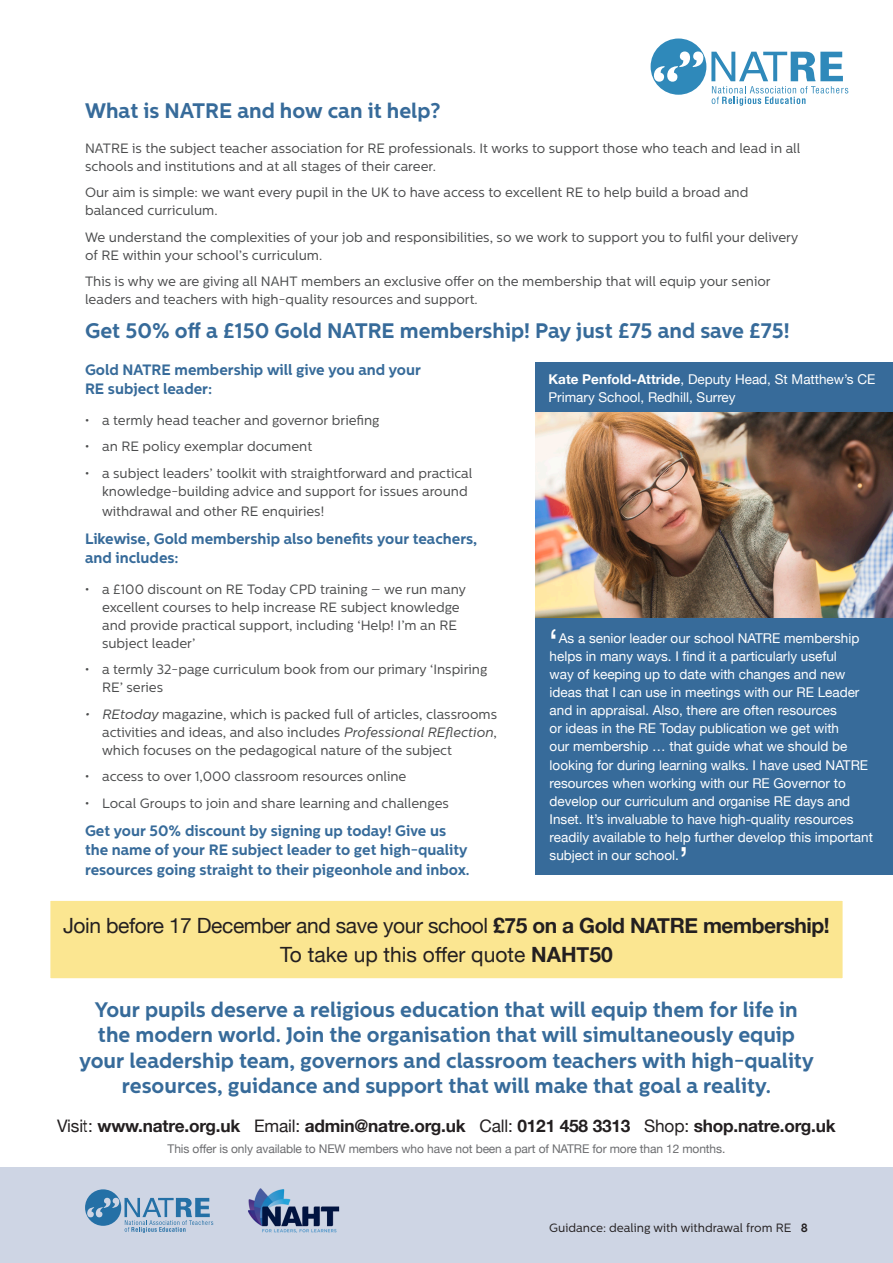
<style>
.page{position:relative;width:893px;height:1263px;background:#fff}
.page>*{position:absolute;margin:0;border:0;box-sizing:border-box;transform-origin:0 0}
.t1{font:36px "Helvetica Neue";color:#fff}
.Heading_1{font:700 21px/25.2px "Centrale Sans";color:#376b9a;text-align:center}
.t2{font:21px "Helvetica Neue";letter-spacing:-.02em;color:#231f20}
.t3{font:21px "Helvetica Neue";color:#231f20}
.t4{font:700 17.25px "Helvetica Neue";letter-spacing:-.01em;color:#231f20}
.t5{font:700 15px/19.5px "Centrale Sans";color:#376b9a}
.t6{font:13.5px/18px "Centrale Sans";color:#4b4c4d}
.t7{font:13.5px/18px "Helvetica Neue";color:#fff}
.t8{font:12px "Helvetica Neue";letter-spacing:-.01em;color:#6c6d70}
.t9{font:12px "Centrale Sans";color:#231f20}
.s1{font-style:italic}
.s2{font-weight:700}
.s3{font-weight:400}
</style>
<div class="page">
<div style="left:651px;top:39px;width:55px;height:56px;background:#2f89ba;border-radius:50%"></div>
<svg style="left:711px;top:52px;width:137px;height:54px"></svg>
<svg style="left:654px;top:52px;width:49px;height:30px"></svg>
<div style="left:47px;top:898px;width:799px;height:83px;background:#fbe691;border:3px solid #fff"></div>
<img style="left:536px;top:412px;width:357px;height:206px">
<div style="left:536px;top:618px;width:357px;height:257px;background:#376b9a"></div>
<div style="left:536px;top:362px;width:357px;height:50px;background:#376b9a"></div>
<div style="left:0;top:1167px;width:893px;height:96px;background:#ced5e4"></div>
<img style="left:248px;top:1188px;width:92px;height:45px">
<svg style="left:85px;top:1189px;width:36px;height:37px"></svg>
<svg style="left:125px;top:1198px;width:88px;height:35px"></svg>
<svg style="left:87px;top:1198px;width:32px;height:19px"></svg>
<p class="Heading_1" style="left:85px;top:98px;width:357px">What is NATRE and how can it help?</p>
<p class="t6" style="left:85px;top:139px;width:717px">NATRE is the subject teacher association for RE professionals. It works to support those who teach and lead in all schools and institutions and at all stages of their career.</p>
<p class="t6" style="left:85px;top:184px;width:665px">Our aim is simple: we want every pupil in the UK to have access to excellent RE to help build a broad and balanced curriculum.</p>
<p class="t6" style="left:85px;top:228px;width:715px">We understand the complexities of your job and responsibilities, so we work to support you to fulfil your delivery of RE within your school’s curriculum.</p>
<p class="t6" style="left:85px;top:273px;width:687px">This is why we are giving all NAHT members an exclusive offer on the membership that will equip your senior leaders and teachers with high-quality resources and support.</p>
<p class="Heading_1" style="left:85px;top:318px;width:706px">Get 50% off a £150 Gold NATRE membership! Pay just £75 and save £75!</p>
<p class="t5" style="left:85px;top:359px;width:337px">Gold NATRE membership will give you and your<br>RE subject leader:</p>
<p class="t6" style="left:85px;top:411px;width:296px">• a termly head teacher and governor briefing</p>
<p class="t6" style="left:85px;top:437px;width:229px">• an RE policy exemplar document</p>
<p class="t6" style="left:102px;top:464px;width:372px;text-indent:-17px">• a subject leaders’ toolkit with straightforward and practical knowledge-building advice and support for issues around</p>
<p class="t6" style="left:102px;top:502px;width:224px">withdrawal and other RE enquiries!</p>
<p class="t5" style="left:85px;top:528px;width:394px">Likewise, Gold membership also benefits your teachers, and includes:</p>
<p class="t6" style="left:102px;top:580px;width:365px;text-indent:-17px">• a £100 discount on RE Today CPD training – we run many excellent courses to help increase RE subject knowledge and provide practical support, including ‘Help! I’m an RE subject leader’</p>
<p class="t6" style="left:102px;top:661px;width:387px;text-indent:-17px">• a termly 32-page curriculum book from our primary ‘Inspiring<br>RE’ series</p>
<p class="t6" style="left:102px;top:705px;width:397px;text-align:justify;text-indent:-17px"><span class="s1">• REtoday</span> magazine, which is packed full of articles, classrooms activities and ideas, and also includes <span class="s1">Professional REflection</span>, which focuses on the pedagogical nature of the subject</p>
<p class="t6" style="left:85px;top:768px;width:323px">• access to over 1,000 classroom resources online</p>
<p class="t6" style="left:85px;top:794px;width:365px">• Local Groups to join and share learning and challenges</p>
<p class="t5" style="left:85px;top:821px;width:386px">Get your 50% discount by signing up today! Give us the name of your RE subject leader to get high-quality resources going straight to their pigeonhole and inbox.</p>
<p class="t7" style="left:549px;top:371px;width:328px"><span class="s2">Kate Penfold-Attride</span>, Deputy Head, St Matthew’s CE<br>Primary School, Redhill, Surrey</p>
<p class="t1" style="left:548px;top:617px;width:12px">‘</p>
<p class="t7" style="left:550px;top:630px;width:325px;text-indent:9px">As a senior leader our school NATRE membership helps in many ways. I find it a particularly useful<br>way of keeping up to date with changes and new ideas that I can use in meetings with our RE Leader and in appraisal. Also, there are often resources<br>or ideas in the RE Today publication we get with<br>our membership … that guide what we should be looking for during learning walks. I have used NATRE resources when working with our RE Governor to develop our curriculum and organise RE days and Inset. It’s invaluable to have high-quality resources readily available to help further develop this important subject in our school.</p>
<p class="t1" style="left:679px;top:834px;width:12px">’</p>
<p class="t2" style="left:63px;top:910px;width:768px">Join before 17 December and save your school <span class="s2">£75 on a Gold NATRE membership!</span></p>
<p class="t3" style="left:280px;top:940px;width:334px">To take up this offer quote <span class="s2">NAHT50</span></p>
<p class="Heading_1" style="left:79px;top:997px;width:736px">Your pupils deserve a religious education that will equip them for life in the modern world. Join the organisation that will simultaneously equip your leadership team, governors and classroom teachers with high-quality resources, guidance and support that will make that goal a reality.</p>
<p class="t4" style="left:57px;top:1112px;width:780px"><span class="s3">Visit:</span> www.natre.org.uk <span class="s3">Email:</span> admin@natre.org.uk <span class="s3">Call:</span> 0121 458 3313 <span class="s3">Shop:</span> shop.natre.org.uk</p>
<p class="t8" style="left:168px;top:1140px;width:559px">This offer is only available to NEW members who have not been a part of NATRE for more than 12 months.</p>
<p class="t9" style="left:549px;top:1221px;width:260px">Guidance: dealing with withdrawal from RE <span class="s2">8</span></p>
</div>
